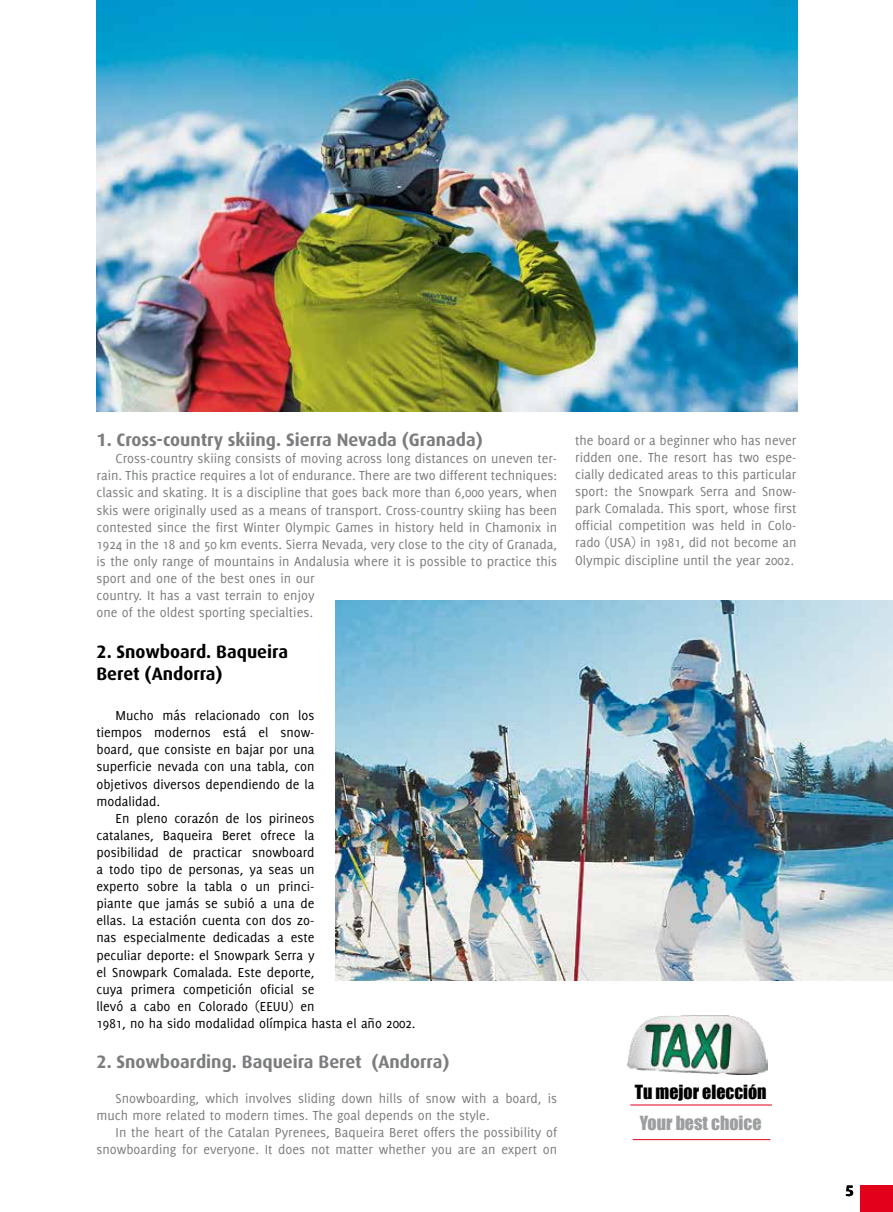
<style>
.page{position:relative;width:893px;height:1212px;background:#fff}
.page>*{position:absolute;margin:0;border:0;box-sizing:border-box;transform-origin:0 0}
.t1{font:700 18px "Dax";color:#7b7c7e}
.t2{font:700 18px/21.6px "Dax";color:#000}
.t3{font:17.85px "Impact";color:#000}
.t4{font:17.85px "Impact";color:#9c9e9f}
.t5{font:700 15px "Dax";color:#000}
.t6{font:14.25px/17.1px "Delicious";color:#7b7c7e}
.t7{font:14.25px/17.1px "Delicious";color:#000;text-align:justify}
</style>
<div class="page">
<img style="left:628px;top:1015px;width:139px;height:59px">
<hr style="left:630px;top:1104px;width:142px;height:1px;background:#e2001a">
<hr style="left:633px;top:1139px;width:137px;height:1px;background:#e2001a">
<img style="left:97px;top:0;width:700px;height:411px">
<img style="left:336px;top:600px;width:557px;height:380px">
<div style="left:860px;top:1186px;width:33px;height:26px;background:#e2001a"></div>
<p class="t1" style="left:97px;top:430px;width:388px">1. Cross-country skiing. Sierra Nevada (Granada)</p>
<p class="t6" style="left:97px;top:450px;width:462px;text-indent:19px">Cross-country skiing consists of moving across long distances on uneven ter&shy;rain. This practice requires a lot of endurance. There are two different techniques: classic and skating. It is a discipline that goes back more than 6,000 years, when skis were originally used as a means of transport. Cross-country skiing has been contested since the first Winter Olympic Games in history held in Chamonix in 1924 in the 18 and 50 km events. Sierra Nevada, very close to the city of Granada, is the only range of mountains in Andalusia where it is possible to practice this sport and one of the best ones in our<br>country. It has a vast terrain to enjoy<br>one of the oldest sporting specialties.</p>
<p class="t2" style="left:97px;top:641px;width:193px">2. Snowboard. Baqueira<br>Beret (Andorra)</p>
<p class="t7" style="left:97px;top:707px;width:220px;text-indent:19px">Mucho más relacionado con los tiempos modernos está el snow&shy;board, que consiste en bajar por una superficie nevada con una tabla, con objetivos diversos dependiendo de la modalidad.</p>
<p class="t7" style="left:97px;top:809px;width:321px;text-align:left;text-indent:19px">En pleno corazón de los pirineos<br>catalanes, Baqueira Beret ofrece la<br>posibilidad de practicar snowboard<br>a todo tipo de personas, ya seas un<br>experto sobre la tabla o un princi-<br>piante que jamás se subió a una de<br>ellas. La estación cuenta con dos zo-<br>nas especialmente dedicadas a este<br>peculiar deporte: el Snowpark Serra y<br>el Snowpark Comalada. Este deporte,<br>cuya primera competición oficial se<br>llevó a cabo en Colorado (EEUU) en<br>1981, no ha sido modalidad olímpica hasta el año 2002.</p>
<p class="t1" style="left:97px;top:1051px;width:355px">2. Snowboarding. Baqueira Beret (Andorra)</p>
<p class="t6" style="left:97px;top:1089px;width:462px;text-indent:19px">Snowboarding, which involves sliding down hills of snow with a board, is much more related to modern times. The goal depends on the style.</p>
<p class="t6" style="left:97px;top:1123px;width:462px;text-align:right">In the heart of the Catalan Pyrenees, Baqueira Beret offers the possibility of snowboarding for everyone. It does not matter whether you are an expert on</p>
<p class="t6" style="left:575px;top:431px;width:223px;text-align:justify">the board or a beginner who has never ridden one. The resort has two espe&shy;cially dedicated areas to this particular sport: the Snowpark Serra and Snow&shy;park Comalada. This sport, whose first official competition was held in Colo&shy;rado (USA) in 1981, did not become an Olympic discipline until the year 2002.</p>
<p class="t3" style="left:635px;top:1078px;width:133px">Tu mejor elección</p>
<p class="t4" style="left:640px;top:1109px;width:123px">Your best choice</p>
<p class="t5" style="left:845px;top:1182px;width:10px">5</p>
</div>
